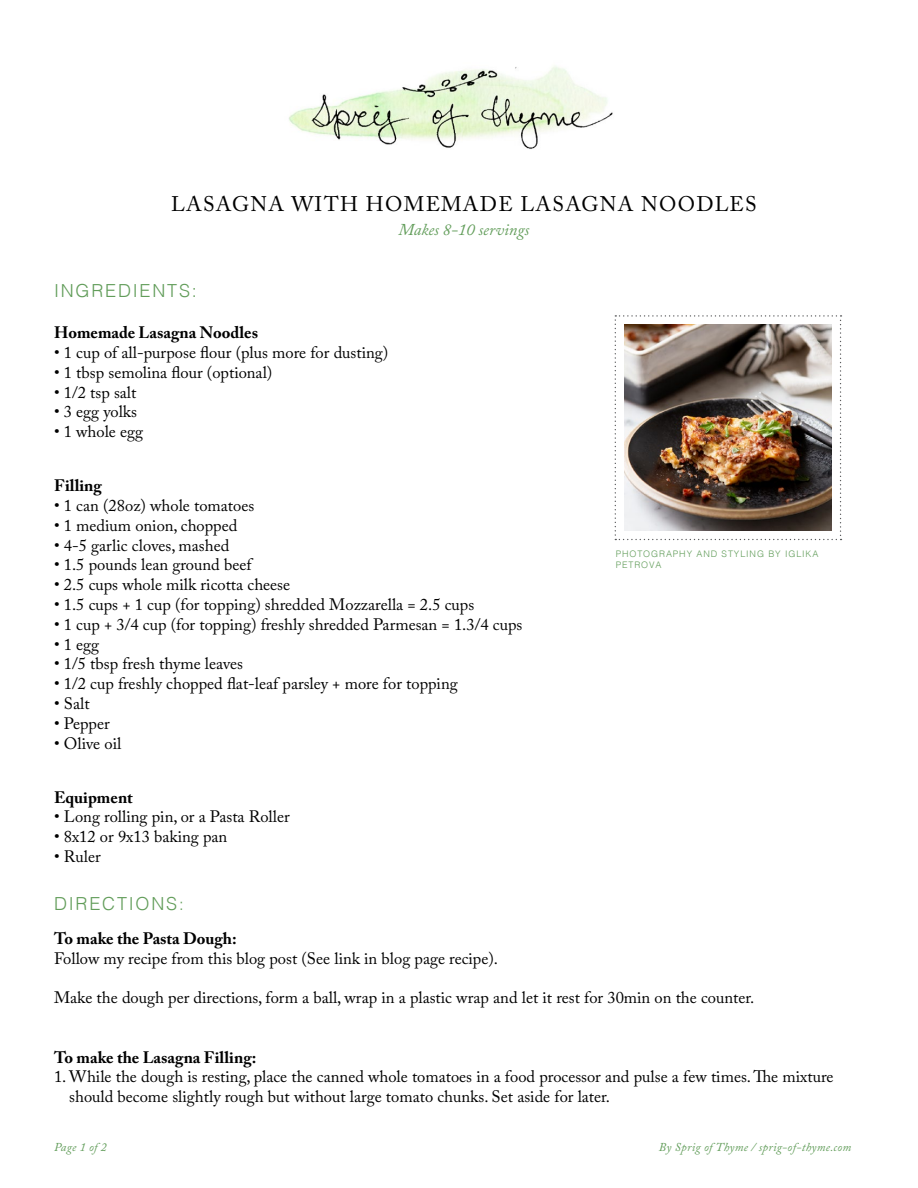
<style>
.page{position:relative;width:918px;height:1188px;background:#fff}
.page>*{position:absolute;margin:0;border:0;box-sizing:border-box;transform-origin:0 0}
.t1{font:21px "Adobe Caslon Pro";letter-spacing:.065em;color:#000}
.t2{font:300 18px "Helvetica";letter-spacing:.1em;color:#629d5a}
.t3{font:16.5px/19.8px "Adobe Caslon Pro";color:#000}
.t4{font:700 16.5px "Adobe Caslon Pro";color:#000}
.t5{font:italic 16.5px "Adobe Caslon Pro";color:#629d5a}
.t6{font:italic 12px "Adobe Caslon Pro";letter-spacing:.025em;color:#629d5a}
.t7{font:300 9px/10.8px "Helvetica";letter-spacing:.1em;color:#629d5a}
.s1{font-size:16.5px}
</style>
<div class="page">
<img style="left:289px;top:66px;width:324px;height:83px">
<img style="left:615px;top:315px;width:227px;height:225px">
<p class="t1" style="left:171px;top:192px;width:587px">LASAGNA WITH HOMEMADE LASAGNA NOODLES</p>
<p class="t5" style="left:398px;top:220px;width:132px">Makes 8-10 servings</p>
<p class="t2" style="left:54px;top:275px;width:144px">INGREDIENTS:</p>
<p class="t4" style="left:54px;top:323px;width:206px">Homemade Lasagna Noodles</p>
<p class="t3" style="left:54px;top:342px;width:336px">• 1 cup of all-purpose flour (plus more for dusting)</p>
<p class="t3" style="left:54px;top:362px;width:220px">• 1 tbsp semolina flour (optional)</p>
<p class="t3" style="left:54px;top:382px;width:84px">• 1/2 tsp salt</p>
<p class="t3" style="left:54px;top:402px;width:84px">• 3 egg yolks</p>
<p class="t3" style="left:54px;top:422px;width:91px">• 1 whole egg</p>
<p class="t4" style="left:54px;top:476px;width:49px">Filling</p>
<p class="t3" style="left:54px;top:495px;width:202px">• 1 can (28oz) whole tomatoes</p>
<p class="t3" style="left:54px;top:515px;width:185px">• 1 medium onion, chopped</p>
<p class="t3" style="left:54px;top:535px;width:177px">• 4-5 garlic cloves, mashed</p>
<p class="t3" style="left:54px;top:555px;width:199px">• 1.5 pounds lean ground beef</p>
<p class="t3" style="left:54px;top:575px;width:238px">• 2.5 cups whole milk ricotta cheese</p>
<p class="t3" style="left:54px;top:594px;width:422px">• 1.5 cups + 1 cup (for topping) shredded Mozzarella = 2.5 cups</p>
<p class="t3" style="left:54px;top:614px;width:470px">• 1 cup + 3/4 cup (for topping) freshly shredded Parmesan = 1.3/4 cups</p>
<p class="t3" style="left:54px;top:634px;width:47px">• 1 egg</p>
<p class="t3" style="left:54px;top:654px;width:191px">• 1/5 tbsp fresh thyme leaves</p>
<p class="t3" style="left:54px;top:674px;width:405px">• 1/2 cup freshly chopped flat-leaf parsley + more for topping</p>
<p class="t3" style="left:54px;top:693px;width:37px">• Salt</p>
<p class="t3" style="left:54px;top:713px;width:57px">• Pepper</p>
<p class="t3" style="left:54px;top:733px;width:69px">• Olive oil</p>
<p class="t7" style="left:616px;top:548px;width:204px">PHOTOGRAPHY AND STYLING BY IGLIKA<br>PETROVA</p>
<p class="t4" style="left:54px;top:787px;width:80px">Equipment</p>
<p class="t3" style="left:54px;top:807px;width:237px">• Long rolling pin, or a Pasta Roller</p>
<p class="t3" style="left:54px;top:827px;width:175px">• 8x12 or 9x13 baking pan</p>
<p class="t3" style="left:54px;top:846px;width:48px">• Ruler</p>
<p class="t2" style="left:54px;top:888px;width:131px">DIRECTIONS<span class="s1">:</span></p>
<p class="t4" style="left:54px;top:928px;width:184px">To make the Pasta Dough:</p>
<p class="t3" style="left:54px;top:948px;width:446px">Follow my recipe from this blog post (See link in blog page recipe).</p>
<p class="t3" style="left:54px;top:988px;width:702px">Make the dough per directions, form a ball, wrap in a plastic wrap and let it rest for 30min on the counter.</p>
<p class="t4" style="left:54px;top:1047px;width:204px">To make the Lasagna Filling:</p>
<p class="t3" style="left:69px;top:1067px;width:766px;text-indent:-15px">1. While the dough is resting, place the canned whole tomatoes in a food processor and pulse a few times. The mixture should become slightly rough but without large tomato chunks. Set aside for later.</p>
<p class="t6" style="left:54px;top:1139px;width:54px">Page 1 of 2</p>
<p class="t6" style="left:659px;top:1139px;width:194px">By Sprig of Thyme / sprig-of-thyme.com</p>
</div>
